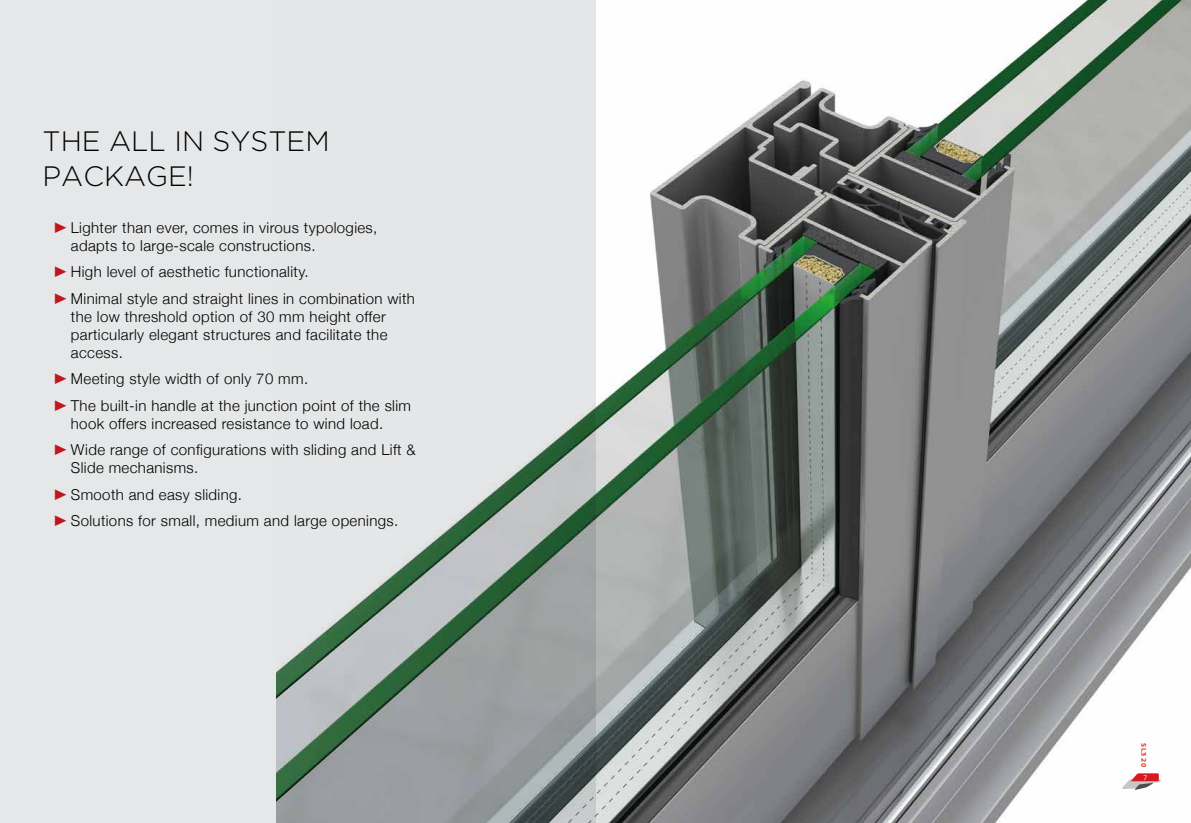
<style>
.page{position:relative;width:1191px;height:823px;background:#fff}
.page>*{position:absolute;margin:0;border:0;box-sizing:border-box;transform-origin:0 0}
.t1{font:300 28px/35px "Gotham Greek";color:#000}
.t2{font:300 15px/26.5px "Helvetica Neue";letter-spacing:.025em;color:#000}
.t3{font:700 7px "PF Square Sans Pro";letter-spacing:.14em;color:#dd4832}
.t4{font:7px "PF Square Sans Pro";color:#fff}
.s1{color:#d71920}
</style>
<div class="page">
<img style="left:595px;top:0;width:596px;height:822px">
<svg style="left:0;top:0;width:595px;height:822px;background:#d5d8d8"></svg>
<svg style="left:1121px;top:772px;width:40px;height:17px"></svg>
<h1 class="t1" style="left:43px;top:124px;width:289px">THE ALL IN SYSTEM<br>PACKAGE!</h1>
<p class="t2" style="left:71px;top:219px;width:308px;line-height:18px;text-indent:-20px"><span class="s1">ѕ</span>Lighter than ever, comes in virous typologies, adapts to large-scale constructions.</p>
<p class="t2" style="left:51px;top:260px;width:365px"><span class="s1">ѕ</span>High level of aesthetic functionality.<br><span class="s1">ѕ</span>Minimal style and straight lines in combination with</p>
<p class="t2" style="left:71px;top:308px;width:318px;line-height:18px;text-align:justify">the low threshold option of 30 mm height offer particularly elegant structures and facilitate the access.</p>
<p class="t2" style="left:51px;top:367px;width:361px"><span class="s1">ѕ</span>Meeting style width of only 70 mm.<br><span class="s1">ѕ</span>The built-in handle at the junction point of the slim</p>
<p class="t2" style="left:51px;top:411px;width:366px;text-indent:20px">hook offers increased resistance to wind load. <span class="s1">ѕ</span>Wide range of configurations with sliding and Lift &amp;</p>
<p class="t2" style="left:51px;top:456px;width:349px;text-indent:20px">Slide mechanisms.<br><span class="s1">ѕ</span>Smooth and easy sliding.<br><span class="s1">ѕ</span>Solutions for small, medium and large openings.</p>
<p class="t3" style="left:1148px;top:742px;width:26px;rotate:90deg">SL320</p>
<p class="t4" style="left:1143px;top:772px;width:5px">7</p>
</div>
